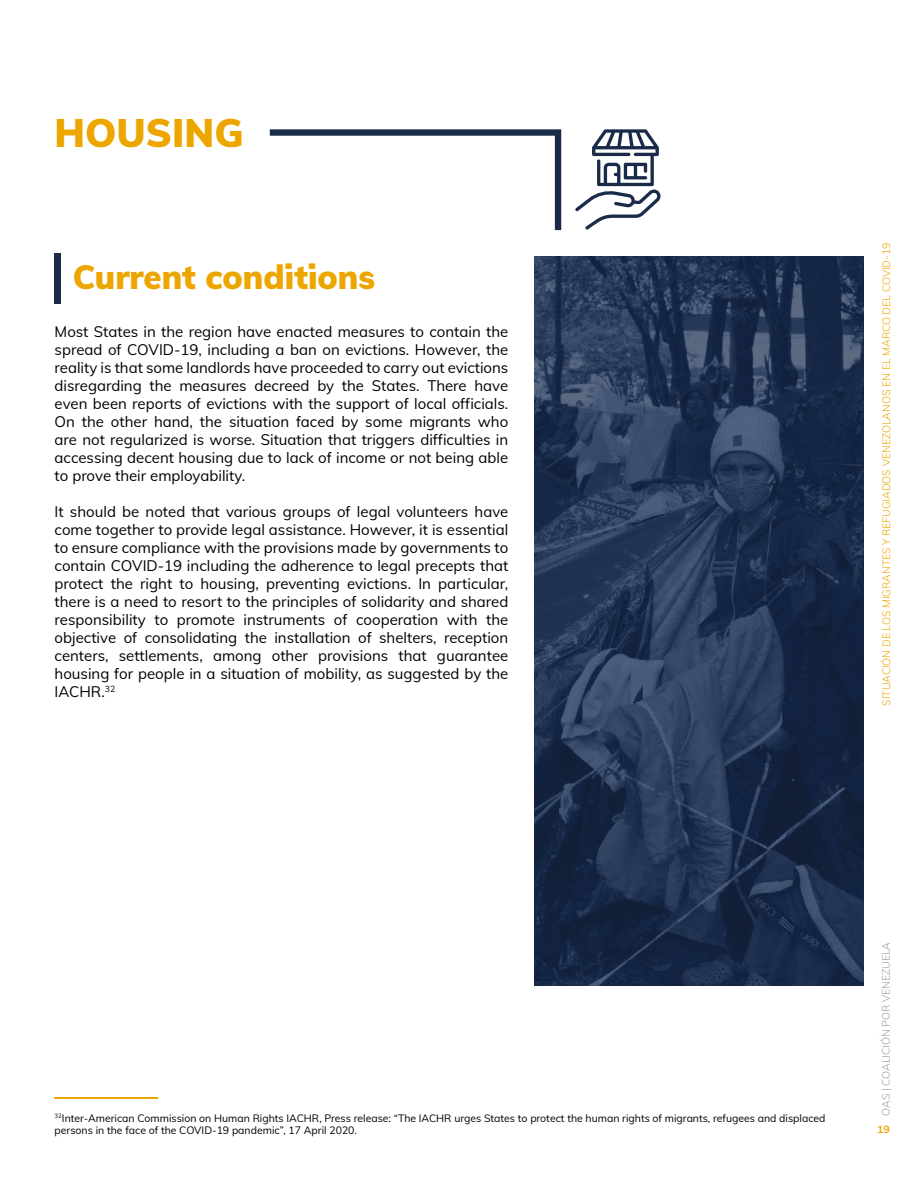
<style>
.page{position:relative;width:918px;height:1188px;background:#fff}
.page>*{position:absolute;margin:0;border:0;box-sizing:border-box;transform-origin:0 0}
.t1{font:39px "Muli";color:#eda600}
.t2{font:33px "Muli";color:#eda600}
.t3{font:15px/18px "Muli";color:#000;text-align:justify}
.t4{font:10.5px/12.6px "Muli";color:#000}
.t5{font:10.5px "Muli";color:#eda600}
.t6{font:10.5px "Muli";color:#9d9d9c}
.t7{font:10.5px "Muli";color:#eba600}
</style>
<div class="page">
<svg style="left:534px;top:256px;width:330px;height:729px;background:#233352"></svg>
<div style="left:55px;top:253px;width:6px;height:51px;background:#1a2b4a"></div>
<hr style="left:55px;top:1097px;width:103px;height:2px;background:#eba600">
<svg style="left:270px;top:129px;width:291px;height:101px"></svg>
<svg style="left:575px;top:129px;width:86px;height:101px"></svg>
<h1 class="t1" style="left:55px;top:105px;width:190px">HOUSING</h1>
<h2 class="t2" style="left:73px;top:253px;width:304px">Current conditions</h2>
<p class="t3" style="left:55px;top:322px;width:455px">Most States in the region have enacted measures to contain the spread of COVID-19, including a ban on evictions. However, the reality is that some landlords have proceeded to carry out evictions disregarding the measures decreed by the States. There have even been reports of evictions with the support of local officials.<br>On the other hand, the situation faced by some migrants who are not regularized is worse. Situation that triggers difficulties in accessing decent housing due to lack of income or not being able to prove their employability.</p>
<p class="t3" style="left:55px;top:502px;width:455px">It should be noted that various groups of legal volunteers have come together to provide legal assistance. However, it is essential to ensure compliance with the provisions made by governments to contain COVID-19 including the adherence to legal precepts that protect the right to housing, preventing evictions. In particular, there is a need to resort to the principles of solidarity and shared responsibility to promote instruments of cooperation with the objective of consolidating the installation of shelters, reception centers, settlements, among other provisions that guarantee housing for people in a situation of mobility, as suggested by the IACHR.<sup>32</sup></p>
<p class="t5" style="left:879px;top:706px;width:464px;rotate:-90deg">SITUACIÓN DE LOS MIGRANTES Y REFUGIADOS VENEZOLANOS EN EL MARCO DEL COVID-19</p>
<p class="t4" style="left:55px;top:1111px;width:772px"><sup>32</sup>Inter-American Commission on Human Rights IACHR, Press release: “The IACHR urges States to protect the human rights of migrants, refugees and displaced persons in the face of the COVID-19 pandemic”, 17 April 2020.</p>
<p class="t6" style="left:878px;top:1116px;width:175px;rotate:-90deg">OAS | COALICIÓN POR VENEZUELA</p>
<p class="t7" style="left:877px;top:1122px;width:14px">19</p>
</div>
